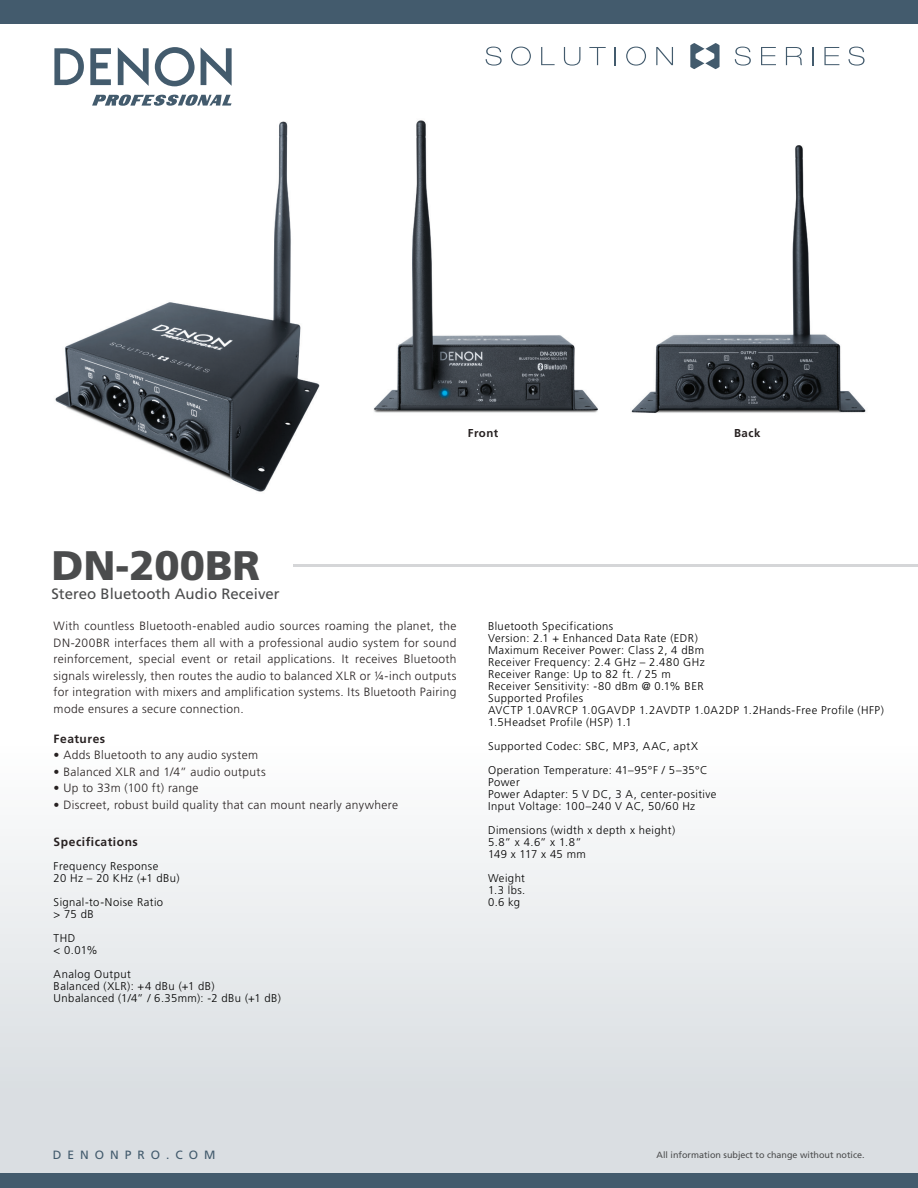
<style>
.page{position:relative;width:918px;height:1188px;background:#fff}
.page>*{position:absolute;margin:0;border:0;box-sizing:border-box;transform-origin:0 0}
.t1{font:900 41.25px "Frutiger";color:#4b4c4d}
.t2{font:15px "Frutiger";color:#4b4c4d}
.Body_Copy{font:300 12px/16.5px "Frutiger";letter-spacing:.025em;color:#272121;text-align:justify}
.Body_Copy-2{font:700 12px "Frutiger";letter-spacing:.045em;color:#272121}
.t3{font:12px "Frutiger";letter-spacing:.5em;color:#435b6d}
.Body_Copy-3{font:700 11.4px "Frutiger";letter-spacing:.045em;color:#272121}
.Body_Copy-4{font:300 11.25px/12px "Frutiger";letter-spacing:.04em;color:#000}
.Body_Copy-5{font:300 11.25px "Frutiger";letter-spacing:.005em;color:#000}
.t4{font:9px "Frutiger";color:#4b4c4d}
</style>
<div class="page">
<div style="left:0;top:740px;width:918px;height:437px;background:linear-gradient(to bottom,#fdfefd,#d4d9dd)"></div>
<img style="left:631px;top:145px;width:235px;height:268px">
<img style="left:373px;top:120px;width:225px;height:293px">
<img style="left:55px;top:94px;width:265px;height:398px">
<div style="left:0;top:0;width:918px;height:23px;background:#435b6d"></div>
<svg style="left:118px;top:47px;width:31px;height:39px"></svg>
<svg style="left:90px;top:48px;width:21px;height:37px"></svg>
<svg style="left:201px;top:48px;width:31px;height:38px"></svg>
<svg style="left:54px;top:48px;width:30px;height:37px"></svg>
<svg style="left:155px;top:47px;width:40px;height:40px"></svg>
<svg style="left:92px;top:95px;width:140px;height:11px"></svg>
<div style="left:0;top:1174px;width:918px;height:14px;background:#435b6d"></div>
<svg style="left:486px;top:47px;width:16px;height:19px"></svg>
<svg style="left:511px;top:47px;width:20px;height:19px"></svg>
<svg style="left:541px;top:47px;width:14px;height:18px"></svg>
<svg style="left:564px;top:47px;width:16px;height:19px"></svg>
<svg style="left:589px;top:47px;width:17px;height:18px"></svg>
<svg style="left:615px;top:47px;width:1px;height:18px"></svg>
<svg style="left:626px;top:47px;width:20px;height:19px"></svg>
<svg style="left:656px;top:47px;width:17px;height:18px"></svg>
<svg style="left:735px;top:47px;width:16px;height:19px"></svg>
<svg style="left:761px;top:47px;width:15px;height:18px"></svg>
<svg style="left:786px;top:47px;width:16px;height:18px"></svg>
<svg style="left:812px;top:47px;width:1px;height:18px"></svg>
<svg style="left:824px;top:47px;width:15px;height:18px"></svg>
<svg style="left:849px;top:47px;width:16px;height:19px"></svg>
<svg style="left:690px;top:43px;width:30px;height:26px"></svg>
<hr style="left:294px;top:564px;width:624px;height:3px;background:#d5d6d8">
<p class="Body_Copy-3" style="left:468px;top:426px;width:32px">Front</p>
<p class="Body_Copy-3" style="left:734px;top:426px;width:28px">Back</p>
<p class="t1" style="left:51px;top:540px;width:210px">DN-200BR</p>
<p class="t2" style="left:51px;top:585px;width:230px">Stereo Bluetooth Audio Receiver</p>
<p class="Body_Copy" style="left:54px;top:618px;width:404px">With countless Bluetooth-enabled audio sources roaming the planet, the DN-200BR interfaces them all with a professional audio system for sound reinforcement, special event or retail applications. It receives Bluetooth signals wirelessly, then routes the audio to balanced XLR or ¼-inch outputs for integration with mixers and amplification systems. Its Bluetooth Pairing mode ensures a secure connection.</p>
<p class="Body_Copy-2" style="left:54px;top:731px;width:53px">Features</p>
<p class="Body_Copy" style="left:54px;top:747px;width:206px">• Adds Bluetooth to any audio system</p>
<p class="Body_Copy" style="left:54px;top:763px;width:214px">• Balanced XLR and 1/4” audio outputs</p>
<p class="Body_Copy" style="left:54px;top:780px;width:147px">• Up to 33m (100 ft) range</p>
<p class="Body_Copy" style="left:54px;top:796px;width:346px">• Discreet, robust build quality that can mount nearly anywhere</p>
<p class="Body_Copy-2" style="left:54px;top:835px;width:86px">Specifications</p>
<p class="Body_Copy-4" style="left:54px;top:860px;width:106px">Frequency Response</p>
<p class="Body_Copy-4" style="left:54px;top:872px;width:127px">20 Hz – 20 KHz (+1 dBu)</p>
<p class="Body_Copy-4" style="left:54px;top:896px;width:111px">Signal-to-Noise Ratio</p>
<p class="Body_Copy-4" style="left:54px;top:908px;width:42px">&gt; 75 dB</p>
<p class="Body_Copy-4" style="left:54px;top:932px;width:23px">THD</p>
<p class="Body_Copy-4" style="left:54px;top:944px;width:46px">&lt; 0.01%</p>
<p class="Body_Copy-4" style="left:54px;top:968px;width:79px">Analog Output</p>
<p class="Body_Copy-4" style="left:54px;top:980px;width:162px">Balanced (XLR): +4 dBu (+1 dB)</p>
<p class="Body_Copy-4" style="left:54px;top:992px;width:229px">Unbalanced (1/4” / 6.35mm): -2 dBu (+1 dB)</p>
<p class="Body_Copy-4" style="left:488px;top:620px;width:127px">Bluetooth Specifications</p>
<p class="Body_Copy-4" style="left:488px;top:632px;width:211px">Version: 2.1 + Enhanced Data Rate (EDR)</p>
<p class="Body_Copy-4" style="left:488px;top:644px;width:218px">Maximum Receiver Power: Class 2, 4 dBm</p>
<p class="Body_Copy-4" style="left:488px;top:656px;width:218px">Receiver Frequency: 2.4 GHz – 2.480 GHz</p>
<p class="Body_Copy-4" style="left:488px;top:668px;width:184px">Receiver Range: Up to 82 ft. / 25 m</p>
<p class="Body_Copy-4" style="left:488px;top:680px;width:217px">Receiver Sensitivity: -80 dBm @ 0.1% BER</p>
<p class="Body_Copy-4" style="left:488px;top:692px;width:97px">Supported Profiles</p>
<p class="Body_Copy-4" style="left:488px;top:704px;width:397px">AVCTP 1.0AVRCP 1.0GAVDP 1.2AVDTP 1.0A2DP 1.2Hands-Free Profile (HFP)<br>1.5Headset Profile (HSP) 1.1</p>
<p class="Body_Copy-4" style="left:488px;top:740px;width:211px">Supported Codec: SBC, MP3, AAC, aptX</p>
<p class="Body_Copy-4" style="left:488px;top:764px;width:221px">Operation Temperature: 41–95°F / 5–35°C</p>
<p class="Body_Copy-4" style="left:488px;top:776px;width:33px">Power</p>
<p class="Body_Copy-4" style="left:488px;top:788px;width:230px">Power Adapter: 5 V DC, 3 A, center-positive</p>
<p class="Body_Copy-4" style="left:488px;top:800px;width:209px">Input Voltage: 100–240 V AC, 50/60 Hz</p>
<p class="Body_Copy-4" style="left:488px;top:824px;width:189px">Dimensions (width x depth x height)</p>
<p class="Body_Copy-4" style="left:488px;top:836px;width:95px">5.8” x 4.6” x 1.8”</p>
<p class="Body_Copy-5" style="left:488px;top:847px;width:99px">149 x 117 x 45 mm</p>
<p class="Body_Copy-4" style="left:488px;top:872px;width:38px">Weight</p>
<p class="Body_Copy-4" style="left:488px;top:884px;width:39px">1.3 lbs.</p>
<p class="Body_Copy-4" style="left:488px;top:896px;width:34px">0.6 kg</p>
<p class="t3" style="left:53px;top:1148px;width:164px">DENONPRO.COM</p>
<p class="t4" style="left:657px;top:1150px;width:210px">All information subject to change without notice.</p>
</div>
